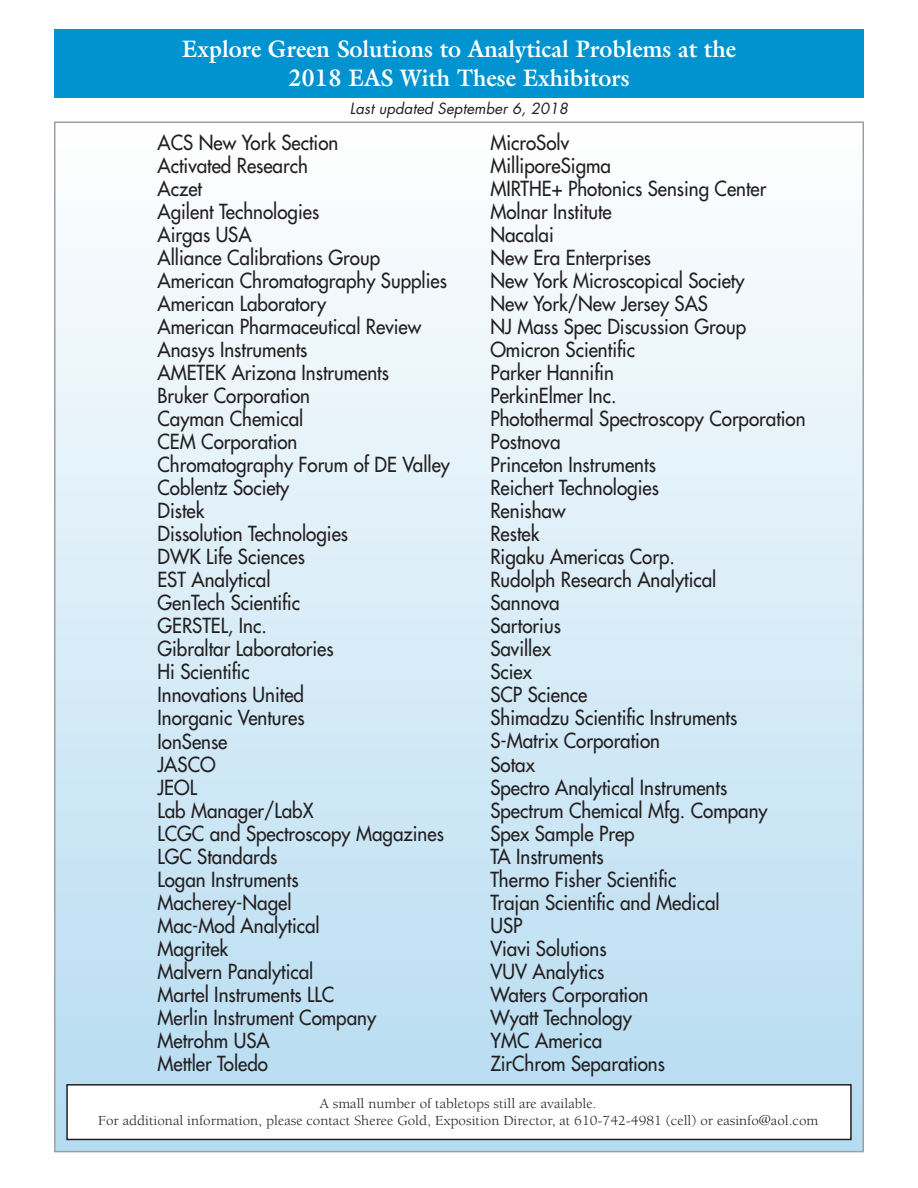
<style>
.page{position:relative;width:918px;height:1188px;background:#fff}
.page>*{position:absolute;margin:0;border:0;box-sizing:border-box;transform-origin:0 0}
.t1{font:700 24px/28.5px "Galliard";color:#fff;text-align:center;scale:.93 1}
.t2{font:20.25px/23px "Futura";color:#231f20;scale:.93 1}
.t3{font:italic 15px "Futura";letter-spacing:.005em;color:#231f20}
.t4{font:14.25px/16.5px "Berkeley";color:#231f20;text-align:center;scale:1.05 1}
</style>
<div class="page">
<div style="left:54px;top:29px;width:810px;height:68px;background:#0093d0"></div>
<div style="left:55px;top:122px;width:808px;height:1030px;background:linear-gradient(to bottom,#feffff,#b4daf0)"></div>
<div style="left:67px;top:1085px;width:784px;height:54px;background:#fff"></div>
<div style="left:66px;top:1084px;width:786px;height:56px;border:2px solid #231f20"></div>
<p class="t1" style="left:182px;top:34px;width:597px">Explore Green Solutions to Analytical Problems at the<br>2018 EAS With These Exhibitors</p>
<p class="t3" style="left:350px;top:99px;width:220px">Last updated September 6, 2018</p>
<p class="t2" style="left:158px;top:131px;width:316px">ACS New York Section<br>Activated Research<br>Aczet<br>Agilent Technologies<br>Airgas USA<br>Alliance Calibrations Group<br>American Chromatography Supplies<br>American Laboratory<br>American Pharmaceutical Review<br>Anasys Instruments<br>AMETEK Arizona Instruments<br>Bruker Corporation<br>Cayman Chemical<br>CEM Corporation<br>Chromatography Forum of DE Valley<br>Coblentz Society<br>Distek<br>Dissolution Technologies<br>DWK Life Sciences<br>EST Analytical<br>GenTech Scientific<br>GERSTEL, Inc.<br>Gibraltar Laboratories<br>Hi Scientific<br>Innovations United<br>Inorganic Ventures<br>IonSense<br>JASCO<br>JEOL<br>Lab Manager/LabX<br>LCGC and Spectroscopy Magazines<br>LGC Standards<br>Logan Instruments<br>Macherey-Nagel<br>Mac-Mod Analytical<br>Magritek<br>Malvern Panalytical<br>Martel Instruments LLC<br>Merlin Instrument Company<br>Metrohm USA<br>Mettler Toledo</p>
<p class="t2" style="left:490px;top:131px;width:341px">MicroSolv<br>MilliporeSigma<br>MIRTHE+ Photonics Sensing Center<br>Molnar Institute<br>Nacalai<br>New Era Enterprises<br>New York Microscopical Society<br>New York/New Jersey SAS<br>NJ Mass Spec Discussion Group<br>Omicron Scientific<br>Parker Hannifin<br>PerkinElmer Inc.<br>Photothermal Spectroscopy Corporation<br>Postnova<br>Princeton Instruments<br>Reichert Technologies<br>Renishaw<br>Restek<br>Rigaku Americas Corp.<br>Rudolph Research Analytical<br>Sannova<br>Sartorius<br>Savillex<br>Sciex<br>SCP Science<br>Shimadzu Scientific Instruments<br>S-Matrix Corporation<br>Sotax<br>Spectro Analytical Instruments<br>Spectrum Chemical Mfg. Company<br>Spex Sample Prep<br>TA Instruments<br>Thermo Fisher Scientific<br>Trajan Scientific and Medical<br>USP<br>Viavi Solutions<br>VUV Analytics<br>Waters Corporation<br>Wyatt Technology<br>YMC America<br>ZirChrom Separations</p>
<p class="t4" style="left:98px;top:1096px;width:688px">A small number of tabletops still are available.<br>For additional information, please contact Sheree Gold, Exposition Director, at 610-742-4981 (cell) or easinfo@aol.com</p>
</div>
